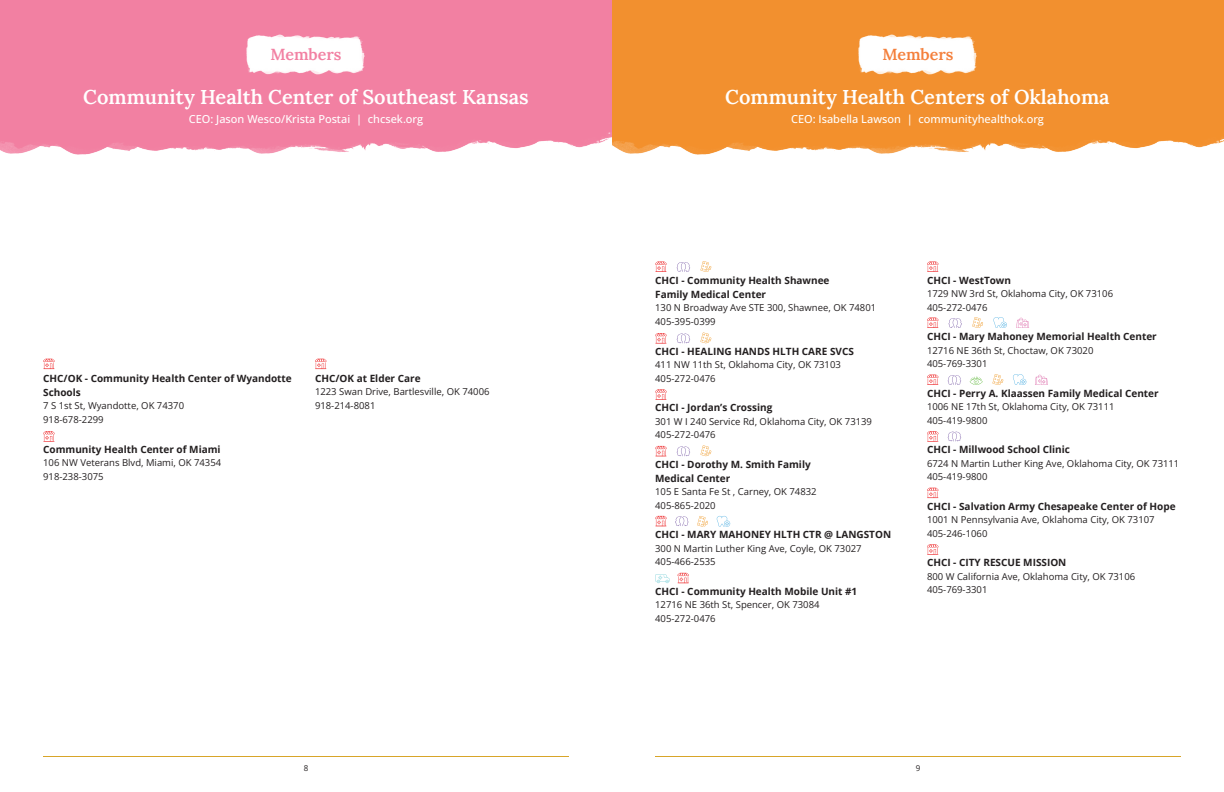
<style>
.page{position:relative;width:1224px;height:792px;background:#fff}
.page>*{position:absolute;margin:0;border:0;box-sizing:border-box;transform-origin:0 0}
.Heading_Health_Center_Page{font:600 20px "Lora";color:#fff}
.Sub_Heading{font:600 16px "Lora";color:#f47f3b}
.Sub_Heading-2{font:600 16px "Lora";color:#f280a2}
.Heading_Health_Center_Page-2{font:500 11px "Open Sans";color:#fff}
.Health_Center_Body{font:700 10px/14px "Open Sans";color:#231f20}
.Health_Center_Body-2{font:9.5px/13.5px "Open Sans";color:#231f20}
.t1{font:8px "Open Sans";color:#231f20}
</style>
<div class="page">
<div style="left:612px;top:0;width:612px;height:131px;background:#f2902f"></div>
<img style="left:0;top:131px;width:1224px;height:24px">
<img style="left:858px;top:34px;width:119px;height:41px">
<div style="left:0;top:0;width:612px;height:131px;background:#f280a2"></div>
<img style="left:246px;top:34px;width:119px;height:41px">
<svg style="left:927px;top:262px;width:12px;height:10px"></svg>
<svg style="left:677px;top:573px;width:12px;height:11px"></svg>
<svg style="left:717px;top:516px;width:13px;height:11px"></svg>
<svg style="left:675px;top:516px;width:14px;height:10px"></svg>
<svg style="left:655px;top:516px;width:12px;height:11px"></svg>
<svg style="left:697px;top:516px;width:11px;height:11px"></svg>
<svg style="left:677px;top:262px;width:13px;height:10px"></svg>
<svg style="left:655px;top:262px;width:12px;height:10px"></svg>
<svg style="left:700px;top:261px;width:11px;height:11px"></svg>
<svg style="left:677px;top:333px;width:13px;height:10px"></svg>
<svg style="left:655px;top:333px;width:12px;height:11px"></svg>
<svg style="left:700px;top:332px;width:11px;height:11px"></svg>
<svg style="left:677px;top:446px;width:13px;height:10px"></svg>
<svg style="left:655px;top:446px;width:12px;height:11px"></svg>
<svg style="left:700px;top:445px;width:11px;height:11px"></svg>
<svg style="left:655px;top:389px;width:12px;height:11px"></svg>
<svg style="left:993px;top:317px;width:14px;height:11px"></svg>
<svg style="left:948px;top:318px;width:14px;height:10px"></svg>
<svg style="left:927px;top:318px;width:12px;height:10px"></svg>
<svg style="left:972px;top:317px;width:11px;height:11px"></svg>
<svg style="left:1016px;top:318px;width:13px;height:10px"></svg>
<svg style="left:970px;top:376px;width:13px;height:9px"></svg>
<svg style="left:1013px;top:374px;width:13px;height:11px"></svg>
<svg style="left:948px;top:375px;width:13px;height:10px"></svg>
<svg style="left:927px;top:375px;width:12px;height:10px"></svg>
<svg style="left:992px;top:374px;width:11px;height:11px"></svg>
<svg style="left:1035px;top:375px;width:13px;height:10px"></svg>
<svg style="left:948px;top:431px;width:13px;height:10px"></svg>
<svg style="left:927px;top:431px;width:12px;height:11px"></svg>
<svg style="left:927px;top:488px;width:12px;height:11px"></svg>
<svg style="left:927px;top:544px;width:12px;height:11px"></svg>
<svg style="left:43px;top:359px;width:12px;height:11px"></svg>
<svg style="left:43px;top:431px;width:12px;height:11px"></svg>
<svg style="left:315px;top:359px;width:12px;height:11px"></svg>
<hr style="left:43px;top:756px;width:526px;height:1px;background:#d8a529">
<hr style="left:655px;top:756px;width:526px;height:1px;background:#d8a529">
<svg style="left:655px;top:574px;width:15px;height:9px"></svg>
<p class="Sub_Heading-2" style="left:270px;top:42px;width:73px">Members</p>
<p class="Heading_Health_Center_Page" style="left:83px;top:81px;width:447px">Community Health Center of Southeast Kansas</p>
<p class="Heading_Health_Center_Page-2" style="left:189px;top:111px;width:236px">CEO: Jason Wesco/Krista Postai | chcsek.org</p>
<p class="Health_Center_Body" style="left:43px;top:371px;width:250px">CHC/OK - Community Health Center of Wyandotte<br>Schools</p>
<p class="Health_Center_Body-2" style="left:43px;top:399px;width:142px">7 S 1st St, Wyandotte, OK 74370<br>918-678-2299</p>
<p class="Health_Center_Body" style="left:43px;top:442px;width:179px">Community Health Center of Miami</p>
<p class="Health_Center_Body-2" style="left:43px;top:456px;width:180px">106 NW Veterans Blvd, Miami, OK 74354<br>918-238-3075</p>
<p class="Health_Center_Body" style="left:315px;top:371px;width:107px">CHC/OK at Elder Care</p>
<p class="Health_Center_Body-2" style="left:315px;top:385px;width:176px">1223 Swan Drive, Bartlesville, OK 74006<br>918-214-8081</p>
<p class="Sub_Heading" style="left:882px;top:42px;width:73px">Members</p>
<p class="Heading_Health_Center_Page" style="left:725px;top:81px;width:386px">Community Health Centers of Oklahoma</p>
<p class="Heading_Health_Center_Page-2" style="left:791px;top:111px;width:254px">CEO: Isabella Lawson | communityhealthok.org</p>
<p class="Health_Center_Body" style="left:655px;top:273px;width:176px">CHCI - Community Health Shawnee<br>Family Medical Center</p>
<p class="Health_Center_Body-2" style="left:655px;top:301px;width:223px">130 N Broadway Ave STE 300, Shawnee, OK 74801<br>405-395-0399</p>
<p class="Health_Center_Body" style="left:655px;top:344px;width:200px">CHCI - HEALING HANDS HLTH CARE SVCS</p>
<p class="Health_Center_Body-2" style="left:655px;top:358px;width:187px">411 NW 11th St, Oklahoma City, OK 73103<br>405-272-0476</p>
<p class="Health_Center_Body" style="left:655px;top:400px;width:119px">CHCI - Jordan’s Crossing</p>
<p class="Health_Center_Body-2" style="left:655px;top:414px;width:218px">301 W I 240 Service Rd, Oklahoma City, OK 73139<br>405-272-0476</p>
<p class="Health_Center_Body" style="left:655px;top:457px;width:157px">CHCI - Dorothy M. Smith Family<br>Medical Center</p>
<p class="Health_Center_Body-2" style="left:655px;top:485px;width:163px">105 E Santa Fe St , Carney, OK 74832<br>405-865-2020</p>
<p class="Health_Center_Body" style="left:655px;top:527px;width:237px">CHCI - MARY MAHONEY HLTH CTR @ LANGSTON</p>
<p class="Health_Center_Body-2" style="left:655px;top:541px;width:208px">300 N Martin Luther King Ave, Coyle, OK 73027<br>405-466-2535</p>
<p class="Health_Center_Body" style="left:655px;top:584px;width:204px">CHCI - Community Health Mobile Unit #1</p>
<p class="Health_Center_Body-2" style="left:655px;top:598px;width:166px">12716 NE 36th St, Spencer, OK 73084<br>405-272-0476</p>
<p class="Health_Center_Body" style="left:927px;top:273px;width:86px">CHCI - WestTown</p>
<p class="Health_Center_Body-2" style="left:927px;top:287px;width:188px">1729 NW 3rd St, Oklahoma City, OK 73106<br>405-272-0476</p>
<p class="Health_Center_Body" style="left:927px;top:329px;width:231px">CHCI - Mary Mahoney Memorial Health Center</p>
<p class="Health_Center_Body-2" style="left:927px;top:343px;width:168px">12716 NE 36th St, Choctaw, OK 73020<br>405-769-3301</p>
<p class="Health_Center_Body" style="left:927px;top:386px;width:233px">CHCI - Perry A. Klaassen Family Medical Center</p>
<p class="Health_Center_Body-2" style="left:927px;top:400px;width:189px">1006 NE 17th St, Oklahoma City, OK 73111<br>405-419-9800</p>
<p class="Health_Center_Body" style="left:927px;top:442px;width:145px">CHCI - Millwood School Clinic</p>
<p class="Health_Center_Body-2" style="left:927px;top:456px;width:254px">6724 N Martin Luther King Ave, Oklahoma City, OK 73111<br>405-419-9800</p>
<p class="Health_Center_Body" style="left:927px;top:499px;width:250px">CHCI - Salvation Army Chesapeake Center of Hope</p>
<p class="Health_Center_Body-2" style="left:927px;top:513px;width:229px">1001 N Pennsylvania Ave, Oklahoma City, OK 73107<br>405-246-1060</p>
<p class="Health_Center_Body" style="left:927px;top:555px;width:141px">CHCI - CITY RESCUE MISSION</p>
<p class="Health_Center_Body-2" style="left:927px;top:569px;width:210px">800 W California Ave, Oklahoma City, OK 73106<br>405-769-3301</p>
<p class="t1" style="left:304px;top:762px;width:6px">8</p>
<p class="t1" style="left:916px;top:762px;width:6px">9</p>
</div>
